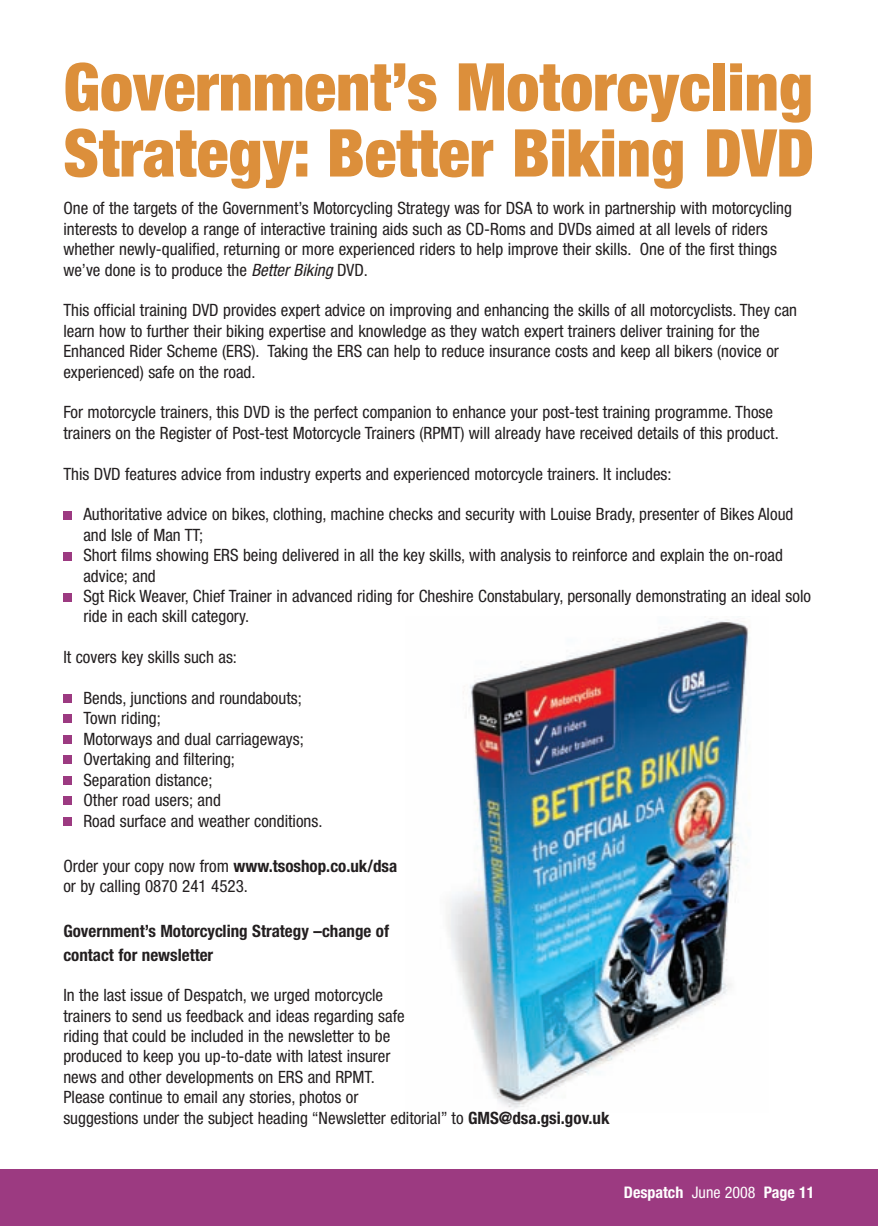
<style>
.page{position:relative;width:878px;height:1227px;background:#fff}
.page>*{position:absolute;margin:0;border:0;box-sizing:border-box;transform-origin:0 0}
.t1{font:900 condensed 66px/66px "Helvetica Neue";color:#dc8f3b}
.t2{font:condensed 17px/20.4px "Helvetica Neue";color:#231f20}
.t3{font:700 condensed 17px/24.2px "Helvetica Neue";color:#231f20}
.t4{font:700 condensed 16px "Helvetica Neue";color:#fff}
.s1{font-style:italic}
.s2{font-weight:700}
.s3{font-weight:400}
</style>
<div class="page">
<img style="left:447px;top:618px;width:303px;height:492px">
<div style="left:0;top:1169px;width:877px;height:57px;background:#9c3a81"></div>
<div style="left:63px;top:511px;width:9px;height:8px;background:#9c3a81"></div>
<div style="left:63px;top:552px;width:9px;height:8px;background:#9c3a81"></div>
<div style="left:63px;top:593px;width:9px;height:8px;background:#9c3a81"></div>
<div style="left:63px;top:694px;width:9px;height:9px;background:#9c3a81"></div>
<div style="left:63px;top:714px;width:9px;height:9px;background:#9c3a81"></div>
<div style="left:63px;top:735px;width:9px;height:8px;background:#9c3a81"></div>
<div style="left:63px;top:755px;width:9px;height:9px;background:#9c3a81"></div>
<div style="left:63px;top:776px;width:9px;height:9px;background:#9c3a81"></div>
<div style="left:63px;top:796px;width:9px;height:9px;background:#9c3a81"></div>
<div style="left:63px;top:817px;width:9px;height:8px;background:#9c3a81"></div>
<h1 class="t1" style="left:63px;top:60px;width:752px">Government’s Motorcycling<br>Strategy: Better Biking DVD</h1>
<p class="t2" style="left:63px;top:199px;width:730px">One of the targets of the Government’s Motorcycling Strategy was for DSA to work in partnership with motorcycling interests to develop a range of interactive training aids such as CD-Roms and DVDs aimed at all levels of riders whether newly-qualified, returning or more experienced riders to help improve their skills. One of the first things we’ve done is to produce the <span class="s1">Better Biking</span> DVD.</p>
<p class="t2" style="left:63px;top:301px;width:735px">This official training DVD provides expert advice on improving and enhancing the skills of all motorcyclists. They can learn how to further their biking expertise and knowledge as they watch expert trainers deliver training for the Enhanced Rider Scheme (ERS). Taking the ERS can help to reduce insurance costs and keep all bikers (novice or experienced) safe on the road.</p>
<p class="t2" style="left:63px;top:403px;width:717px">For motorcycle trainers, this DVD is the perfect companion to enhance your post-test training programme. Those trainers on the Register of Post-test Motorcycle Trainers (RPMT) will already have received details of this product.</p>
<p class="t2" style="left:63px;top:465px;width:610px">This DVD features advice from industry experts and experienced motorcycle trainers. It includes:</p>
<p class="t2" style="left:83px;top:505px;width:729px">Authoritative advice on bikes, clothing, machine checks and security with Louise Brady, presenter of Bikes Aloud and Isle of Man TT;<br>Short films showing ERS being delivered in all the key skills, with analysis to reinforce and explain the on-road advice; and<br>Sgt Rick Weaver, Chief Trainer in advanced riding for Cheshire Constabulary, personally demonstrating an ideal solo ride in each skill category.</p>
<p class="t2" style="left:63px;top:648px;width:175px">It covers key skills such as:</p>
<p class="t2" style="left:83px;top:689px;width:240px">Bends, junctions and roundabouts;<br>Town riding;<br>Motorways and dual carriageways;<br>Overtaking and filtering;<br>Separation distance;<br>Other road users; and<br>Road surface and weather conditions.</p>
<p class="t2" style="left:63px;top:857px;width:335px">Order your copy now from <span class="s2">www.tsoshop.co.uk/dsa </span>or by calling 0870 241 4523.</p>
<p class="t3" style="left:63px;top:918px;width:327px">Government’s Motorcycling Strategy –change of contact for newsletter</p>
<p class="t2" style="left:63px;top:986px;width:548px">In the last issue of Despatch, we urged motorcycle<br>trainers to send us feedback and ideas regarding safe<br>riding that could be included in the newsletter to be<br>produced to keep you up-to-date with latest insurer<br>news and other developments on ERS and RPMT.<br>Please continue to email any stories, photos or<br>suggestions under the subject heading “Newsletter editorial” to <span class="s2">GMS@dsa.gsi.gov.uk</span></p>
<p class="t4" style="left:624px;top:1182px;width:192px">Despatch <span class="s3">June 2008</span> Page 11</p>
</div>
